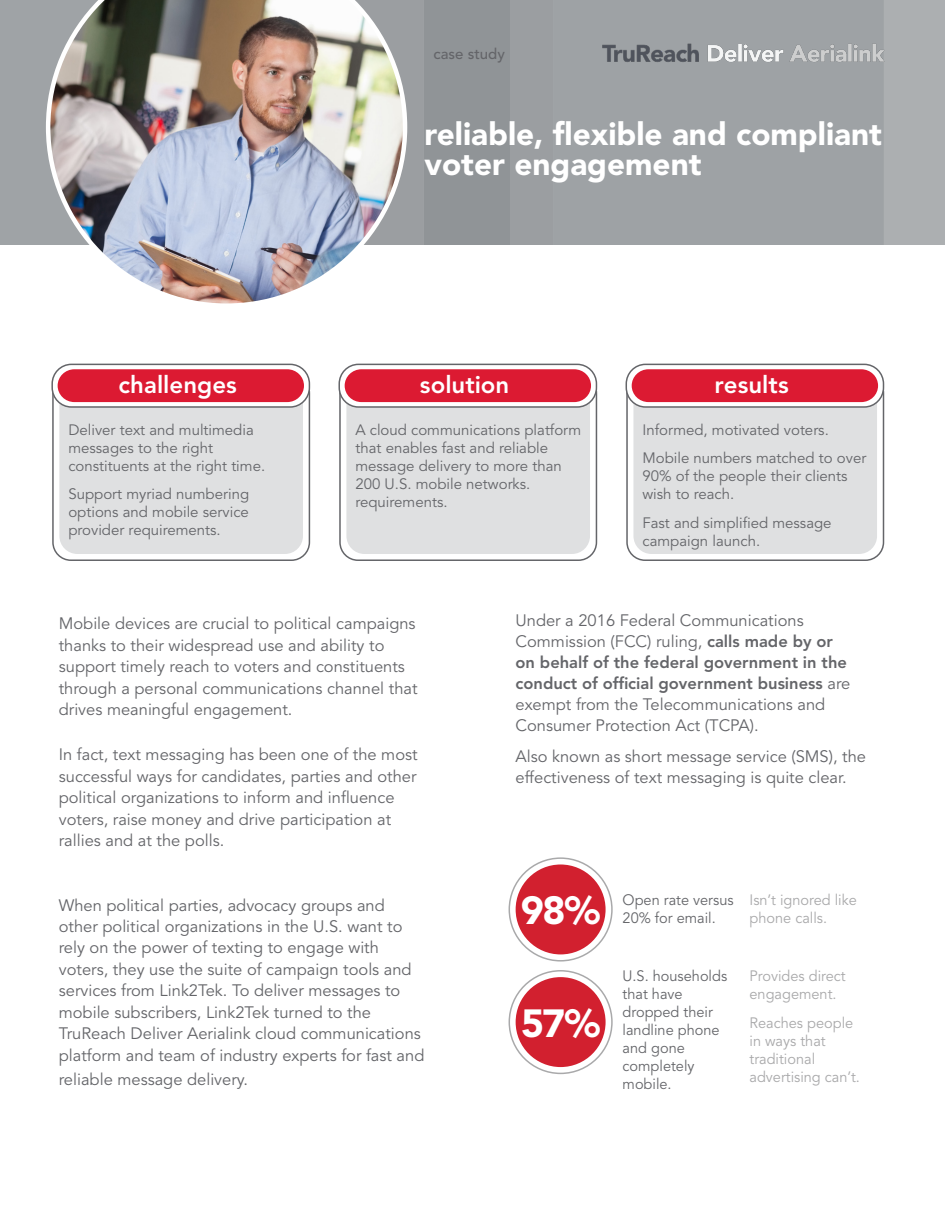
<style>
.page{position:relative;width:945px;height:1215px;background:#fff}
.page>*{position:absolute;margin:0;border:0;box-sizing:border-box;transform-origin:0 0}
.Bullet_Headers{font:900 39px "Avenir LT Std";color:#fff}
.t1{font:900 31.5px/30px "Avenir LT Std";color:#fff}
.Bullet_Headers-2{font:800 24px "Avenir LT Std";color:#fff}
.Bullet{font:16.5px/21px "Avenir LT Std";color:#646569}
.Body_Copy{font:15px/18px "Avenir LT Std";color:#646569}
.Body_Copy-2{font:15px/18px "Avenir LT Std";color:#a9a9aa}
.t2{font:500 15px "Avenir LT Std";color:#646569}
.s1{font-weight:800}
</style>
<div class="page">
<div style="left:0;top:0;width:945px;height:245px;background:#acafb1"></div>
<div style="left:0;top:0;width:46px;height:245px;background:#9fa3a6"></div>
<div style="left:554px;top:0;width:330px;height:245px;background:#9ea2a5"></div>
<hr style="left:553px;top:0;width:1px;height:245px;background:#909497">
<div style="left:407px;top:0;width:146px;height:245px;background:#9b9ea1"></div>
<div style="left:424px;top:0;width:85px;height:245px;background:#909497"></div>
<img style="left:46px;top:0;width:361px;height:304px">
<img style="left:587px;top:26px;width:298px;height:55px">
<div style="left:52px;top:374px;width:258px;height:187px;border:2px solid #646569;border-radius:18px"></div>
<div style="left:59px;top:381px;width:244px;height:173px;background:#dfe0e1;border-radius:18px"></div>
<svg style="left:52px;top:364px;width:257px;height:43px"></svg>
<div style="left:51px;top:364px;width:259px;height:44px;border:2px solid #646569;border-radius:19px"></div>
<div style="left:58px;top:369px;width:246px;height:33px;background:#dc1a32;border-radius:17px"></div>
<div style="left:339px;top:374px;width:258px;height:187px;border:2px solid #646569;border-radius:18px"></div>
<div style="left:346px;top:381px;width:244px;height:173px;background:#dfe0e1;border-radius:18px"></div>
<svg style="left:339px;top:364px;width:257px;height:43px"></svg>
<div style="left:338px;top:364px;width:259px;height:44px;border:2px solid #646569;border-radius:19px"></div>
<div style="left:345px;top:369px;width:246px;height:33px;background:#dc1a32;border-radius:17px"></div>
<div style="left:626px;top:374px;width:258px;height:187px;border:2px solid #646569;border-radius:18px"></div>
<div style="left:633px;top:381px;width:244px;height:173px;background:#dfe0e1;border-radius:18px"></div>
<svg style="left:626px;top:364px;width:257px;height:43px;fill:#fff"></svg>
<div style="left:626px;top:364px;width:258px;height:44px;border:2px solid #646569;border-radius:19px"></div>
<div style="left:632px;top:369px;width:246px;height:33px;background:#dc1a32;border-radius:17px"></div>
<div style="left:516px;top:864px;width:90px;height:90px;background:#d2202f;border-radius:50%"></div>
<div style="left:509px;top:857px;width:104px;height:105px;border:2px solid #a9a9aa;border-radius:50%"></div>
<div style="left:516px;top:977px;width:90px;height:90px;background:#d2202f;border-radius:50%"></div>
<div style="left:509px;top:970px;width:104px;height:104px;border:2px solid #a9a9aa;border-radius:50%"></div>
<p class="t2" style="left:434px;top:45px;width:73px">case study</p>
<p class="Bullet_Headers-2" style="left:118px;top:370px;width:120px">challenges</p>
<p class="Body_Copy" style="left:68px;top:421px;width:198px">Deliver text and multimedia messages to the right constituents at the right time.</p>
<p class="Body_Copy" style="left:68px;top:485px;width:182px;text-align:justify">Support myriad numbering options and mobile service provider requirements.</p>
<p class="t1" style="left:425px;top:119px;width:459px">reliable, flexible and compliant voter engagement</p>
<p class="Bullet_Headers-2" style="left:420px;top:370px;width:91px">solution</p>
<p class="Body_Copy" style="left:355px;top:421px;width:227px">A cloud communications platform that enables fast and reliable message delivery to more than<br>200 U.S. mobile networks. requirements.</p>
<p class="Bullet_Headers-2" style="left:715px;top:370px;width:76px">results</p>
<p class="Body_Copy" style="left:642px;top:421px;width:188px">Informed, motivated voters.</p>
<p class="Body_Copy" style="left:642px;top:449px;width:225px">Mobile numbers matched to over<br>90% of the people their clients wish to reach.</p>
<p class="Body_Copy" style="left:642px;top:514px;width:191px">Fast and simplified message campaign launch.</p>
<p class="Bullet" style="left:59px;top:613px;width:358px">Mobile devices are crucial to political campaigns</p>
<p class="Bullet" style="left:59px;top:635px;width:327px">thanks to their widespread use and ability to</p>
<p class="Bullet" style="left:59px;top:656px;width:348px">support timely reach to voters and constituents</p>
<p class="Bullet" style="left:59px;top:678px;width:360px">through a personal communications channel that</p>
<p class="Bullet" style="left:59px;top:699px;width:235px">drives meaningful engagement.</p>
<p class="Bullet" style="left:59px;top:745px;width:360px">In fact, text messaging has been one of the most</p>
<p class="Bullet" style="left:59px;top:766px;width:359px">successful ways for candidates, parties and other</p>
<p class="Bullet" style="left:59px;top:788px;width:337px">political organizations to inform and influence</p>
<p class="Bullet" style="left:59px;top:809px;width:334px">voters, raise money and drive participation at</p>
<p class="Bullet" style="left:59px;top:830px;width:167px">rallies and at the polls.</p>
<p class="Bullet" style="left:59px;top:895px;width:328px">When political parties, advocacy groups and</p>
<p class="Bullet" style="left:59px;top:916px;width:345px">other political organizations in the U.S. want to</p>
<p class="Bullet" style="left:59px;top:938px;width:322px">rely on the power of texting to engage with</p>
<p class="Bullet" style="left:59px;top:959px;width:354px">voters, they use the suite of campaign tools and</p>
<p class="Bullet" style="left:59px;top:981px;width:343px">services from Link2Tek. To deliver messages to</p>
<p class="Bullet" style="left:59px;top:1002px;width:314px">mobile subscribers, Link2Tek turned to the</p>
<p class="Bullet" style="left:59px;top:1024px;width:364px">TruReach Deliver Aerialink cloud communications</p>
<p class="Bullet" style="left:59px;top:1043px;width:367px;line-height:24px">platform and team of industry experts for fast and reliable message delivery.</p>
<p class="Bullet" style="left:516px;top:610px;width:336px">Under a 2016 Federal Communications Commission (FCC) ruling, <span class="s1">calls made by or on behalf of the federal government in the conduct of official government business</span> are exempt from the Telecommunications and Consumer Protection Act (TCPA).</p>
<p class="Bullet" style="left:516px;top:746px;width:352px">Also known as short message service (SMS), the effectiveness of text messaging is quite clear.</p>
<p class="Bullet_Headers" style="left:521px;top:887px;width:81px">98%</p>
<p class="Bullet_Headers" style="left:521px;top:1000px;width:81px">57%</p>
<p class="Body_Copy" style="left:623px;top:892px;width:113px">Open rate versus<br>20% for email.</p>
<p class="Body_Copy-2" style="left:750px;top:892px;width:109px">Isn’t ignored like</p>
<p class="Body_Copy-2" style="left:750px;top:910px;width:79px">phone calls.</p>
<p class="Body_Copy" style="left:623px;top:968px;width:106px">U.S. households that have dropped their landline phone and gone completely mobile.</p>
<p class="Body_Copy-2" style="left:750px;top:968px;width:98px">Provides direct engagement.</p>
<p class="Body_Copy-2" style="left:750px;top:1014px;width:112px">Reaches people in ways that traditional advertising can’t.</p>
</div>
